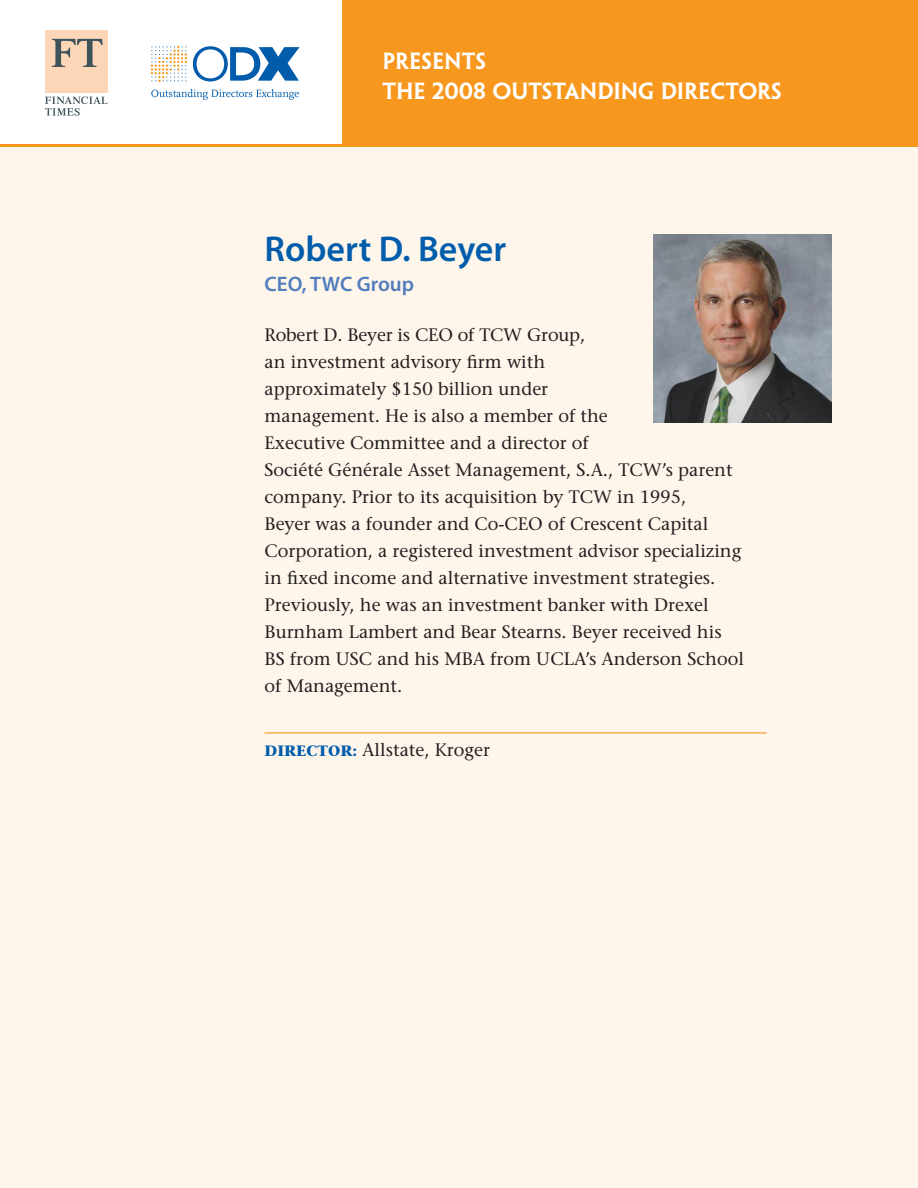
<style>
.page{position:relative;width:918px;height:1188px;background:#fff}
.page>*{position:absolute;margin:0;border:0;box-sizing:border-box;transform-origin:0 0}
.t1{font:600 36px "Myriad Pro";color:#015dab}
.t2{font:21px/30px "Penumbra MM 585 500";color:#fff}
.t3{font:600 21px "Myriad Pro";color:#517dbd}
.t4{font:500 18px/27px "Stone Serif Std";color:#231f20}
.s1{font-weight:700;font-size:15px;color:#015dab}
</style>
<div class="page">
<div style="left:342px;top:0;width:576px;height:146px;background:#f7971d"></div>
<div style="left:0;top:144px;width:918px;height:1044px;background:#fef6eb"></div>
<hr style="left:0;top:144px;width:918px;height:3px;background:#f7971d">
<svg style="left:151px;top:46px;width:36px;height:36px"></svg>
<svg style="left:193px;top:46px;width:107px;height:36px"></svg>
<svg style="left:151px;top:89px;width:148px;height:11px"></svg>
<div style="left:45px;top:30px;width:62px;height:62px;background:#fcd6b7"></div>
<svg style="left:52px;top:39px;width:51px;height:28px"></svg>
<svg style="left:45px;top:97px;width:63px;height:19px"></svg>
<hr style="left:265px;top:732px;width:501px;height:2px;background:#f7971d">
<img style="left:653px;top:234px;width:179px;height:189px">
<p class="t2" style="left:382px;top:46px;width:401px">PRESENTS<br>THE 2008 OUTSTANDING DIRECTORS</p>
<h1 class="t1" style="left:265px;top:226px;width:243px">Robert D. Beyer</h1>
<p class="t3" style="left:265px;top:271px;width:151px">CEO, TWC Group</p>
<p class="t4" style="left:265px;top:321px;width:481px">Robert D. Beyer is CEO of TCW Group,<br>an investment advisory firm with<br>approximately $150 billion under<br>management. He is also a member of the<br>Executive Committee and a director of<br>Société Générale Asset Management, S.A., TCW’s parent company. Prior to its acquisition by TCW in 1995,<br>Beyer was a founder and Co-CEO of Crescent Capital Corporation, a registered investment advisor specializing in fixed income and alternative investment strategies.<br>Previously, he was an investment banker with Drexel Burnham Lambert and Bear Stearns. Beyer received his BS from USC and his MBA from UCLA’s Anderson School of Management.</p>
<p class="t4" style="left:265px;top:736px;width:227px"><span class="s1">DIRECTOR:</span> Allstate, Kroger</p>
</div>
